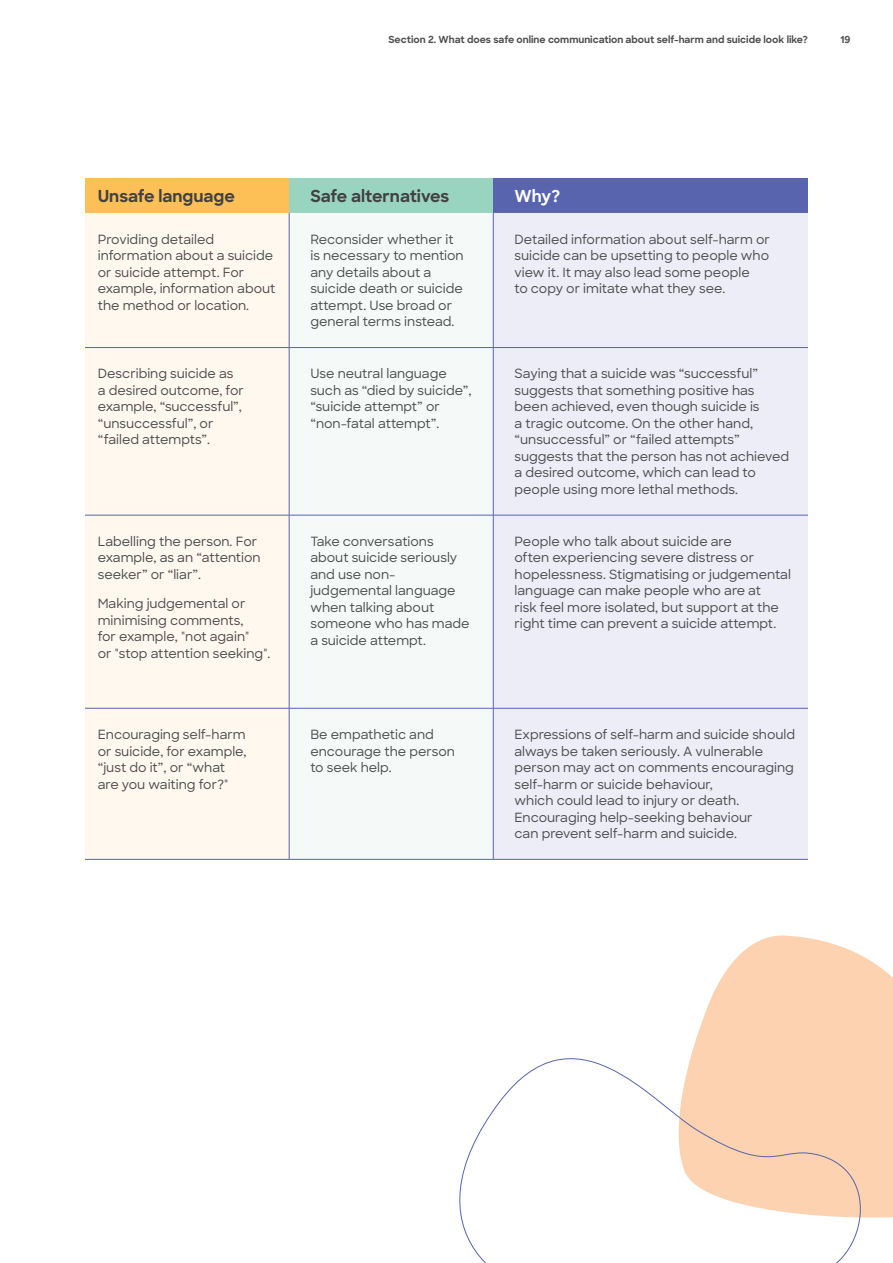
<style>
.page{position:relative;width:893px;height:1263px;background:#fff}
.page>*{position:absolute;margin:0;border:0;box-sizing:border-box;transform-origin:0 0}
.Table_Heading{font:700 16.5px "Sharp Sans";color:#414042}
.Table_Heading-2{font:700 16.5px "Sharp Sans";color:#fff}
.Body_text_8_5pt{font:500 12.75px/16.5px "Sharp Sans";color:#4d4d4f}
.t1{font:700 9.75px "Sharp Sans";color:#4d4d4f}
</style>
<div class="page">
<svg style="left:709px;top:935px;width:184px;height:68px;fill:#fdd2b0"></svg>
<svg style="left:459px;top:1003px;width:434px;height:260px"></svg>
<div style="left:85px;top:179px;width:204px;height:34px;background:#fdc057"></div>
<div style="left:289px;top:179px;width:204px;height:34px;background:#99d4c0"></div>
<div style="left:493px;top:179px;width:315px;height:34px;background:#5864ae"></div>
<div style="left:85px;top:213px;width:204px;height:646px;background:#fff8ee"></div>
<div style="left:290px;top:213px;width:203px;height:646px;background:#f5faf8"></div>
<div style="left:494px;top:213px;width:314px;height:646px;background:#ededf7"></div>
<hr style="left:289px;top:213px;width:1px;height:134px;background:#5864ae">
<hr style="left:493px;top:213px;width:1px;height:134px;background:#5864ae">
<hr style="left:289px;top:348px;width:1px;height:167px;background:#5864ae">
<hr style="left:493px;top:348px;width:1px;height:167px;background:#5864ae">
<hr style="left:289px;top:515px;width:1px;height:193px;background:#5864ae">
<hr style="left:493px;top:515px;width:1px;height:193px;background:#5864ae">
<hr style="left:289px;top:708px;width:1px;height:151px;background:#5864ae">
<hr style="left:493px;top:708px;width:1px;height:151px;background:#5864ae">
<hr style="left:85px;top:347px;width:204px;height:1px;background:#5864ae">
<hr style="left:289px;top:347px;width:204px;height:1px;background:#5864ae">
<hr style="left:493px;top:347px;width:315px;height:1px;background:#5864ae">
<hr style="left:85px;top:515px;width:204px;height:1px;background:#5864ae">
<hr style="left:289px;top:515px;width:204px;height:1px;background:#5864ae">
<hr style="left:493px;top:515px;width:315px;height:1px;background:#5864ae">
<hr style="left:85px;top:708px;width:204px;height:1px;background:#5864ae">
<hr style="left:289px;top:708px;width:204px;height:1px;background:#5864ae">
<hr style="left:493px;top:708px;width:315px;height:1px;background:#5864ae">
<hr style="left:85px;top:859px;width:204px;height:1px;background:#5864ae">
<hr style="left:289px;top:859px;width:204px;height:1px;background:#5864ae">
<hr style="left:493px;top:859px;width:315px;height:1px;background:#5864ae">
<p class="t1" style="left:388px;top:32px;width:421px">Section 2. What does safe online communication about self-harm and suicide look like?</p>
<p class="t1" style="left:840px;top:32px;width:12px">19</p>
<p class="Table_Heading" style="left:98px;top:184px;width:139px">Unsafe language</p>
<p class="Table_Heading" style="left:310px;top:184px;width:140px">Safe alternatives</p>
<p class="Table_Heading-2" style="left:514px;top:184px;width:47px">Why?</p>
<p class="Body_text_8_5pt" style="left:98px;top:230px;width:179px">Providing detailed information about a suicide or suicide attempt. For example, information about the method or location.</p>
<p class="Body_text_8_5pt" style="left:310px;top:230px;width:155px">Reconsider whether it is necessary to mention any details about a suicide death or suicide attempt. Use broad or general terms instead.</p>
<p class="Body_text_8_5pt" style="left:514px;top:230px;width:257px">Detailed information about self-harm or suicide can be upsetting to people who view it. It may also lead some people<br>to copy or imitate what they see.</p>
<p class="Body_text_8_5pt" style="left:98px;top:365px;width:148px">Describing suicide as a desired outcome, for example, “successful”, “unsuccessful”, or “failed attempts”.</p>
<p class="Body_text_8_5pt" style="left:310px;top:365px;width:163px">Use neutral language such as “died by suicide”, “suicide attempt” or “non-fatal attempt”.</p>
<p class="Body_text_8_5pt" style="left:514px;top:365px;width:276px">Saying that a suicide was “successful” suggests that something positive has been achieved, even though suicide is<br>a tragic outcome. On the other hand, “unsuccessful” or “failed attempts” suggests that the person has not achieved a desired outcome, which can lead to people using more lethal methods.</p>
<p class="Body_text_8_5pt" style="left:98px;top:532px;width:164px">Labelling the person. For example, as an “attention seeker” or “liar”.</p>
<p class="Body_text_8_5pt" style="left:98px;top:595px;width:174px">Making judgemental or minimising comments,<br>for example, "not again"<br>or "stop attention seeking".</p>
<p class="Body_text_8_5pt" style="left:310px;top:532px;width:161px">Take conversations about suicide seriously and use non&shy;judgemental language when talking about someone who has made a suicide attempt.</p>
<p class="Body_text_8_5pt" style="left:514px;top:532px;width:278px">People who talk about suicide are<br>often experiencing severe distress or hopelessness. Stigmatising or judgemental language can make people who are at<br>risk feel more isolated, but support at the right time can prevent a suicide attempt.</p>
<p class="Body_text_8_5pt" style="left:98px;top:726px;width:150px">Encouraging self-harm or suicide, for example, “just do it”, or “what are you waiting for?"</p>
<p class="Body_text_8_5pt" style="left:310px;top:726px;width:146px">Be empathetic and encourage the person to seek help.</p>
<p class="Body_text_8_5pt" style="left:514px;top:726px;width:282px">Expressions of self-harm and suicide should always be taken seriously. A vulnerable person may act on comments encouraging self-harm or suicide behaviour,<br>which could lead to injury or death.<br>Encouraging help-seeking behaviour<br>can prevent self-harm and suicide.</p>
</div>
